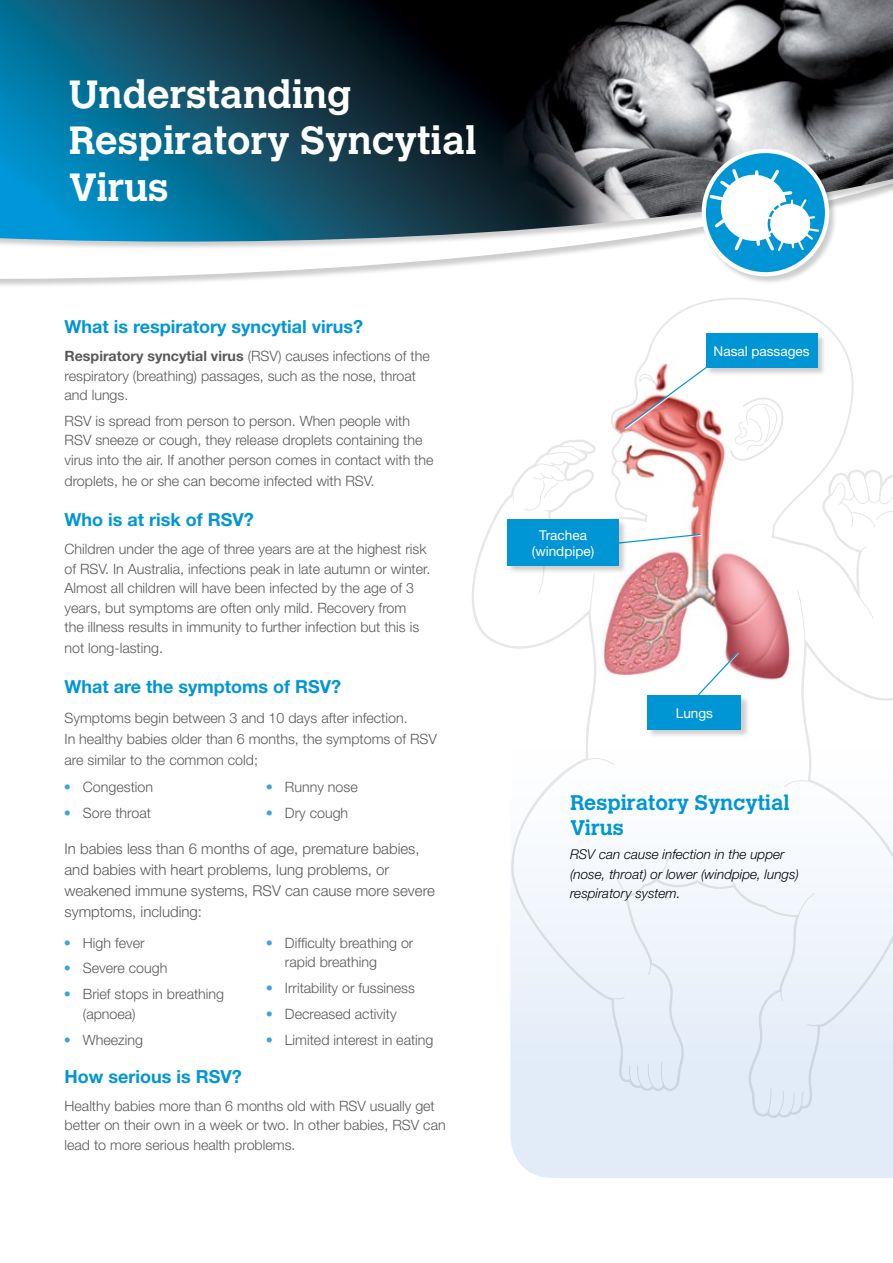
<style>
.page{position:relative;width:893px;height:1263px;background:#fff}
.page>*{position:absolute;margin:0;border:0;box-sizing:border-box;transform-origin:0 0}
.t1{font:700 39px/46.5px "Calvert";color:#fff}
.t2{font:700 21px/25.2px "Calvert";color:#0096d6}
.t3{font:700 18px "Helvetica Neue";color:#0096d6}
.t4{font:300 15px/21px "Helvetica Neue";color:#58595b}
.t5{font:300 14.25px/19.5px "Helvetica Neue";color:#58595b}
.t6{font:13.65px/16.5px "Helvetica Neue";color:#fff;text-align:center}
.t7{font:italic 300 13.5px/19.5px "Helvetica Neue";color:#000}
.s1{font-weight:700}
.s2{color:#3da5dd}
</style>
<div class="page">
<div style="left:510px;top:1118px;width:383px;height:60px;background:#e1ecf8"></div>
<svg style="left:0;top:250px;width:593px;height:34px"></svg>
<div style="left:0;top:0;width:893px;height:250px;background:#000;opacity:.2"></div>
<img style="left:0;top:0;width:893px;height:243px">
<div style="left:701px;top:148px;width:136px;height:136px;background:#000;opacity:.2"></div>
<svg style="left:702px;top:149px;width:127px;height:127px"></svg>
<svg style="left:472px;top:412px;width:421px;height:706px"></svg>
<svg style="left:616px;top:349px;width:175px;height:112px"></svg>
<svg style="left:689px;top:652px;width:50px;height:43px"></svg>
<div style="left:705px;top:333px;width:121px;height:44px;background:#000;opacity:.2"></div>
<div style="left:706px;top:334px;width:111px;height:34px;background:#0096d6"></div>
<div style="left:647px;top:695px;width:103px;height:43px;background:#000;opacity:.2"></div>
<div style="left:648px;top:696px;width:93px;height:34px;background:#0096d6"></div>
<svg style="left:627px;top:533px;width:74px;height:13px"></svg>
<div style="left:507px;top:519px;width:120px;height:55px;background:#000;opacity:.2"></div>
<div style="left:507px;top:519px;width:112px;height:47px;background:#0096d6"></div>
<h1 class="t1" style="left:69px;top:70px;width:409px">Understanding<br>Respiratory Syncytial<br>Virus</h1>
<p class="t3" style="left:65px;top:315px;width:300px">What is respiratory syncytial virus?</p>
<p class="t5" style="left:65px;top:346px;width:367px"><span class="s1">Respiratory syncytial virus</span> (RSV) causes infections of the respiratory (breathing) passages, such as the nose, throat and lungs.</p>
<p class="t5" style="left:65px;top:411px;width:371px">RSV is spread from person to person. When people with<br>RSV sneeze or cough, they release droplets containing the virus into the air. If another person comes in contact with the</p>
<p class="t5" style="left:65px;top:471px;width:311px">droplets, he or she can become infected with RSV.</p>
<p class="t3" style="left:65px;top:508px;width:191px">Who is at risk of RSV?</p>
<p class="t5" style="left:65px;top:539px;width:367px">Children under the age of three years are at the highest risk of RSV. In Australia, infections peak in late autumn or winter.<br>Almost all children will have been infected by the age of 3 years, but symptoms are often only mild. Recovery from<br>the illness results in immunity to further infection but this is</p>
<p class="t5" style="left:65px;top:638px;width:100px">not long-lasting.</p>
<p class="t3" style="left:65px;top:676px;width:278px">What are the symptoms of RSV?</p>
<p class="t5" style="left:65px;top:707px;width:374px;line-height:21px">Symptoms begin between 3 and 10 days after infection.<br>In healthy babies older than 6 months, the symptoms of RSV are similar to the common cold;</p>
<p class="t5" style="left:64px;top:777px;width:91px"><span class="s2">•</span> Congestion</p>
<p class="t5" style="left:64px;top:803px;width:89px"><span class="s2">•</span> Sore throat</p>
<p class="t5" style="left:266px;top:777px;width:93px"><span class="s2">•</span> Runny nose</p>
<p class="t5" style="left:266px;top:803px;width:84px"><span class="s2">•</span> Dry cough</p>
<p class="t4" style="left:65px;top:837px;width:372px">In babies less than 6 months of age, premature babies, and babies with heart problems, lung problems, or weakened immune systems, RSV can cause more severe symptoms, including:</p>
<p class="t5" style="left:64px;top:932px;width:82px"><span class="s2">•</span> High fever</p>
<p class="t5" style="left:64px;top:958px;width:105px"><span class="s2">•</span> Severe cough</p>
<p class="t5" style="left:83px;top:984px;width:143px;text-indent:-19px"><span class="s2">•</span> Brief stops in breathing (apnoea)</p>
<p class="t5" style="left:64px;top:1029px;width:81px"><span class="s2">•</span> Wheezing</p>
<p class="t5" style="left:285px;top:932px;width:130px;text-indent:-19px"><span class="s2">•</span> Difficulty breathing or rapid breathing</p>
<p class="t5" style="left:266px;top:978px;width:151px"><span class="s2">•</span> Irritability or fussiness</p>
<p class="t5" style="left:266px;top:1004px;width:132px"><span class="s2">•</span> Decreased activity</p>
<p class="t5" style="left:266px;top:1029px;width:169px"><span class="s2">•</span> Limited interest in eating</p>
<p class="t3" style="left:65px;top:1065px;width:179px">How serious is RSV?</p>
<p class="t5" style="left:65px;top:1096px;width:383px">Healthy babies more than 6 months old with RSV usually get better on their own in a week or two. In other babies, RSV can lead to more serious health problems.</p>
<p class="t6" style="left:532px;top:526px;width:64px">Trachea (windpipe)</p>
<p class="t6" style="left:714px;top:343px;width:97px">Nasal passages</p>
<p class="t6" style="left:676px;top:705px;width:39px">Lungs</p>
<h2 class="t2" style="left:570px;top:790px;width:221px">Respiratory Syncytial<br>Virus</h2>
<p class="t7" style="left:570px;top:844px;width:231px">RSV can cause infection in the upper (nose, throat) or lower (windpipe, lungs) respiratory system.</p>
</div>
